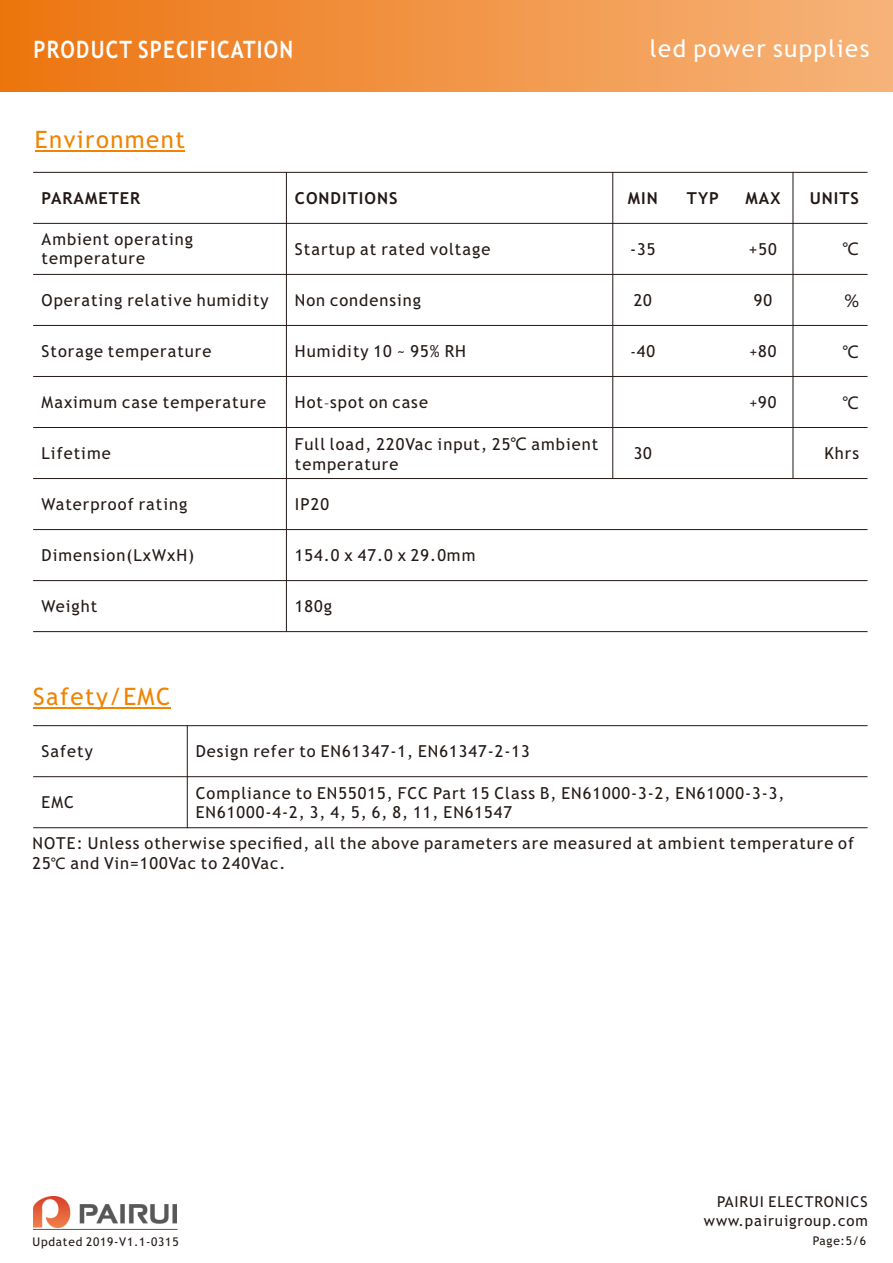
<style>
.page{position:relative;width:893px;height:1263px;background:#fff}
.page>*{position:absolute;margin:0;border:0;box-sizing:border-box;transform-origin:0 0}
.t1{font:24px "Trebuchet MS";letter-spacing:.06em;color:#f08300}
.t2{font:700 24px "Trebuchet MS";letter-spacing:.06em;color:#fff;scale:.86 1}
.t3{font:24px "Trebuchet MS";letter-spacing:.06em;color:#fff}
.t4{font:16.5px/19.2px "Trebuchet MS";letter-spacing:.06em;color:#231916}
.t5{font:700 16.5px "Trebuchet MS";letter-spacing:.06em;color:#231916}
.t6{font:16.5px "Microsoft Ya Hei";color:#231916}
.t7{font:15px "Trebuchet MS";letter-spacing:.06em;color:#231916}
.t8{font:12px "Trebuchet MS";letter-spacing:.06em;color:#231916}
.s1{font-size:15px}
.s2{font-family:"Adobe Fangsong Std"}
.s3{font-family:"Microsoft Ya Hei"}
.s4{font-family:"Microsoft Ya Hei";font-size:15px}
</style>
<div class="page">
<hr style="left:35px;top:150px;width:150px;height:1px;background:#f08300">
<hr style="left:286px;top:172px;width:1px;height:460px;background:#231916">
<hr style="left:612px;top:172px;width:1px;height:307px;background:#231916">
<hr style="left:792px;top:172px;width:1px;height:307px;background:#231916">
<hr style="left:33px;top:631px;width:834px;height:1px;background:#231916">
<hr style="left:33px;top:580px;width:834px;height:1px;background:#231916">
<hr style="left:33px;top:529px;width:834px;height:1px;background:#231916">
<hr style="left:33px;top:478px;width:834px;height:1px;background:#231916">
<hr style="left:33px;top:427px;width:834px;height:1px;background:#231916">
<hr style="left:33px;top:376px;width:834px;height:1px;background:#231916">
<hr style="left:33px;top:325px;width:834px;height:1px;background:#231916">
<hr style="left:33px;top:274px;width:834px;height:1px;background:#231916">
<hr style="left:33px;top:223px;width:834px;height:1px;background:#231916">
<hr style="left:33px;top:172px;width:834px;height:1px;background:#231916">
<hr style="left:33px;top:707px;width:137px;height:1px;background:#f08300">
<hr style="left:187px;top:725px;width:1px;height:103px;background:#231916">
<hr style="left:33px;top:827px;width:834px;height:1px;background:#231916">
<hr style="left:33px;top:776px;width:834px;height:1px;background:#231916">
<hr style="left:33px;top:725px;width:834px;height:1px;background:#231916">
<div style="left:0;top:0;width:893px;height:91px;background:linear-gradient(to right,#ec7511,#f6b47b)"></div>
<img style="left:33px;top:1196px;width:143px;height:31px">
<hr style="left:33px;top:1229px;width:145px;height:1px;background:#595857">
<h1 class="t2" style="left:33px;top:40px;width:304px">PRODUCT SPECIFICATION</h1>
<h1 class="t3" style="left:650px;top:39px;width:221px">led power supplies</h1>
<h1 class="t1" style="left:35px;top:130px;width:151px">Environment</h1>
<p class="t5" style="left:42px;top:192px;width:100px">PARAMETER</p>
<p class="t5" style="left:295px;top:192px;width:104px">CONDITIONS</p>
<p class="t5" style="left:628px;top:192px;width:31px">MIN</p>
<p class="t5" style="left:687px;top:192px;width:33px">TYP</p>
<p class="t5" style="left:746px;top:192px;width:36px">MAX</p>
<p class="t5" style="left:810px;top:192px;width:51px">UNITS</p>
<p class="t4" style="left:42px;top:231px;width:153px">Ambient operating temperature</p>
<p class="t4" style="left:295px;top:241px;width:197px">Startup at rated voltage</p>
<p class="t4" style="left:630px;top:241px;width:27px">-35</p>
<p class="t4" style="left:749px;top:241px;width:29px">+50</p>
<p class="t6" style="left:842px;top:242px;width:18px">℃</p>
<p class="t4" style="left:42px;top:292px;width:229px">Operating relative humidity</p>
<p class="t4" style="left:295px;top:292px;width:128px">Non condensing</p>
<p class="t4" style="left:634px;top:292px;width:20px">20</p>
<p class="t4" style="left:754px;top:292px;width:20px">90</p>
<p class="t6" style="left:844px;top:293px;width:16px">%</p>
<p class="t4" style="left:42px;top:343px;width:171px">Storage temperature</p>
<p class="t4" style="left:295px;top:343px;width:173px">Humidity 10 ~ 95% RH</p>
<p class="t4" style="left:630px;top:343px;width:26px"><span class="s1">-</span>40</p>
<p class="t4" style="left:749px;top:343px;width:29px"><span class="s1">+</span>80</p>
<p class="t6" style="left:842px;top:344px;width:18px">℃</p>
<p class="t4" style="left:42px;top:394px;width:226px">Maximum case temperature</p>
<p class="t4" style="left:295px;top:394px;width:135px">Hot<span class="s2">-</span>spot on case</p>
<p class="t4" style="left:749px;top:394px;width:29px"><span class="s1">+</span>90</p>
<p class="t6" style="left:842px;top:395px;width:18px">℃</p>
<p class="t4" style="left:42px;top:445px;width:71px">Lifetime</p>
<p class="t4" style="left:295px;top:436px;width:305px;line-height:19.8px">Full load, 220Vac input, 25<span class="s3">℃</span> ambient temperature</p>
<p class="t4" style="left:634px;top:445px;width:20px">30</p>
<p class="t4" style="left:824px;top:445px;width:36px">Khrs</p>
<p class="t4" style="left:42px;top:496px;width:147px">Waterproof rating</p>
<p class="t4" style="left:295px;top:496px;width:36px">IP20</p>
<p class="t4" style="left:42px;top:547px;width:154px">Dimension(LxWxH)</p>
<p class="t4" style="left:295px;top:547px;width:182px">154.0 x 47.0 x 29.0mm</p>
<p class="t4" style="left:42px;top:598px;width:57px">Weight</p>
<p class="t4" style="left:295px;top:598px;width:39px">180g</p>
<h1 class="t1" style="left:33px;top:687px;width:139px">Safety/EMC</h1>
<p class="t4" style="left:42px;top:743px;width:53px">Safety</p>
<p class="t4" style="left:196px;top:743px;width:335px">Design refer to EN61347-1, EN61347-2-13</p>
<p class="t4" style="left:42px;top:794px;width:34px">EMC</p>
<p class="t4" style="left:196px;top:784px;width:590px">Compliance to EN55015, FCC Part 15 Class B, EN61000-3-2, EN61000-3-3,<br>EN61000-4-2, 3, 4, 5, 6, 8, 11, EN61547</p>
<p class="t4" style="left:33px;top:835px;width:823px">NOTE: Unless otherwise specified, all the above parameters are measured at ambient temperature of<br>25<span class="s4">℃</span> and Vin=100Vac to 240Vac.</p>
<p class="t8" style="left:33px;top:1237px;width:147px">Updated 2019-V1.1-0315</p>
<p class="t7" style="left:717px;top:1196px;width:152px">PAIRUI ELECTRONICS</p>
<p class="t7" style="left:704px;top:1215px;width:165px">www.pairuigroup.com</p>
<p class="t8" style="left:813px;top:1236px;width:55px">Page:5/6</p>
</div>
